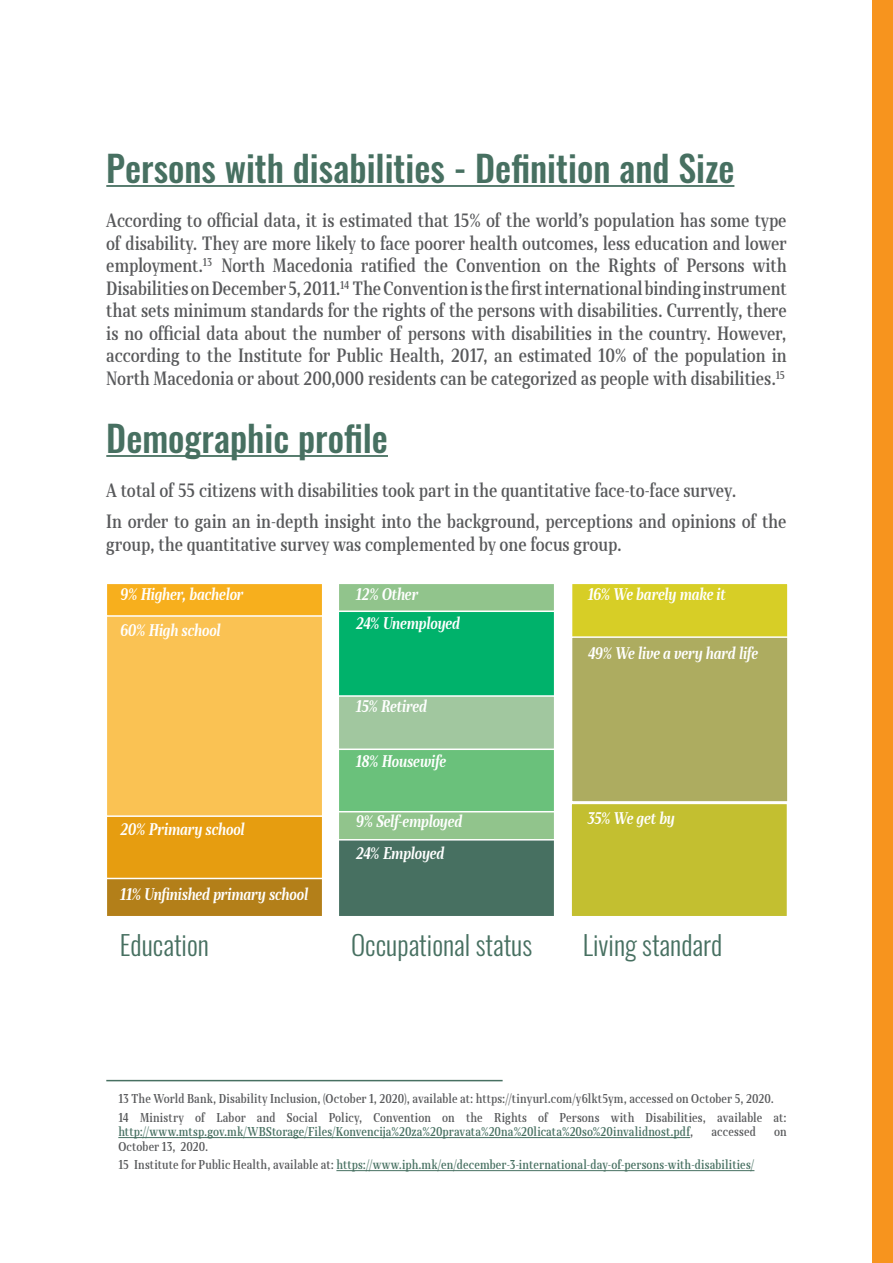
<style>
.page{position:relative;width:893px;height:1263px;background:#fff}
.page>*{position:absolute;margin:0;border:0;box-sizing:border-box;transform-origin:0 0}
.t1{font:500 36px "Oswald";color:#477061}
.t2{font:300 27px "Oswald";color:#477061}
.t3{font:500 18px/22.5px "Skola Serif Cn";color:#58595b;text-align:justify}
.t4{font:700 15.75px/28.3px "Skola Serif Cn It";letter-spacing:-.005em;color:#fff}
.t5{font:500 12px/18.6px "Skola Serif Cn";letter-spacing:.01em;color:#477061}
.t6{font:500 12px/18.6px "Skola Serif Cn";letter-spacing:.01em;color:#58595b}
.s1{color:#58595b}
</style>
<div class="page">
<hr style="left:106px;top:185px;width:628px;height:2px;background:#477061">
<hr style="left:106px;top:455px;width:282px;height:2px;background:#477061">
<div style="left:106px;top:877px;width:217px;height:40px;background:#b37f19;border:2px solid #fff"></div>
<div style="left:106px;top:814px;width:217px;height:65px;background:#e69d10;border:2px solid #fff"></div>
<div style="left:106px;top:612px;width:217px;height:205px;background:#fac253;border:2px solid #fff"></div>
<div style="left:106px;top:583px;width:217px;height:34px;background:#f7af1d;border:2px solid #fff"></div>
<div style="left:571px;top:583px;width:218px;height:120px;background:#d7ce26;border:2px solid #fff"></div>
<div style="left:570px;top:803px;width:218px;height:114px;background:#c3bf30;border:2px solid #fff"></div>
<div style="left:571px;top:636px;width:218px;height:167px;background:#adac60;border:2px solid #fff"></div>
<div style="left:338px;top:610px;width:217px;height:113px;background:#00b26b;border:2px solid #fff"></div>
<div style="left:338px;top:583px;width:217px;height:29px;background:#91c48c;border:2px solid #fff"></div>
<div style="left:338px;top:838px;width:217px;height:79px;background:#477061;border:2px solid #fff"></div>
<div style="left:338px;top:808px;width:217px;height:32px;background:#91c48c;border:2px solid #fff"></div>
<div style="left:338px;top:746px;width:217px;height:66px;background:#6ac17b;border:2px solid #fff"></div>
<div style="left:338px;top:695px;width:217px;height:55px;background:#a1c79f;border:2px solid #fff"></div>
<hr style="left:118px;top:1137px;width:572px;height:1px;background:#477061">
<hr style="left:336px;top:1170px;width:418px;height:1px;background:#477061">
<hr style="left:106px;top:1080px;width:397px;height:1px;background:#477061">
<div style="left:873px;top:0;width:20px;height:1263px;background:#f7941e"></div>
<h1 class="t1" style="left:106px;top:150px;width:630px">Persons with disabilities - Definition and Size</h1>
<p class="t3" style="left:106px;top:209px;width:682px">According to official data, it is estimated that 15% of the world’s population has some type of disability. They are more likely to face poorer health outcomes, less education and lower employment.<sup>13</sup> North Macedonia ratified the Convention on the Rights of Persons with Disabilities on December 5, 2011.<sup>14</sup> The Convention is the first international binding instrument that sets minimum standards for the rights of the persons with disabilities. Currently, there is no official data about the number of persons with disabilities in the country. However, according to the Institute for Public Health, 2017, an estimated 10% of the population in North Macedonia or about 200,000 residents can be categorized as people with disabilities.<sup>15</sup></p>
<h1 class="t1" style="left:106px;top:420px;width:283px">Demographic profile</h1>
<p class="t3" style="left:106px;top:475px;width:682px;line-height:31px">A total of 55 citizens with disabilities took part in the quantitative face-to-face survey.<br>In order to gain an in-depth insight into the background, perceptions and opinions of the</p>
<p class="t3" style="left:106px;top:533px;width:517px">group, the quantitative survey was complemented by one focus group.</p>
<p class="t4" style="left:120px;top:580px;width:125px">9% Higher, bachelor</p>
<p class="t4" style="left:120px;top:616px;width:102px">60% High school</p>
<p class="t4" style="left:120px;top:815px;width:126px">20% Primary school</p>
<p class="t4" style="left:120px;top:880px;width:190px">11% Unfinished primary school</p>
<p class="t4" style="left:356px;top:580px;width:106px">12% Other<br>24% Unemployed</p>
<p class="t4" style="left:356px;top:692px;width:73px">15% Retired</p>
<p class="t4" style="left:356px;top:747px;width:92px">18% Housewife</p>
<p class="t4" style="left:587px;top:580px;width:140px">16% We barely make it</p>
<p class="t4" style="left:587px;top:639px;width:172px">49% We live a very hard life</p>
<p class="t4" style="left:356px;top:806px;width:108px;line-height:32px">9% Self-employed<br>24% Employed</p>
<p class="t4" style="left:587px;top:804px;width:89px">35% We get by</p>
<h2 class="t2" style="left:351px;top:920px;width:183px">Occupational status</h2>
<h2 class="t2" style="left:120px;top:920px;width:90px">Education</h2>
<h2 class="t2" style="left:583px;top:920px;width:141px">Living standard</h2>
<p class="t6" style="left:118px;top:1089px;width:670px">13 The World Bank, Disability Inclusion, (October 1, 2020), available at: https://tinyurl.com/y6lkt5ym, accessed on October 5, 2020.<br>14 Ministry of Labor and Social Policy, Convention on the Rights of Persons with Disabilities, available at:</p>
<p class="t5" style="left:118px;top:1122px;width:577px">http://www.mtsp.gov.mk/WBStorage/Files/Konvencija%20za%20pravata%20na%20licata%20so%20invalidnost.pdf<span class="s1">,</span></p>
<p class="t6" style="left:712px;top:1122px;width:46px">accessed</p>
<p class="t6" style="left:774px;top:1122px;width:14px">on</p>
<p class="t5" style="left:118px;top:1137px;width:638px"><span class="s1">October 13, 2020.<br>15 Institute for Public Health, available at:</span> https://www.iph.mk/en/december-3-international-day-of-persons-with-disabilities/</p>
</div>
